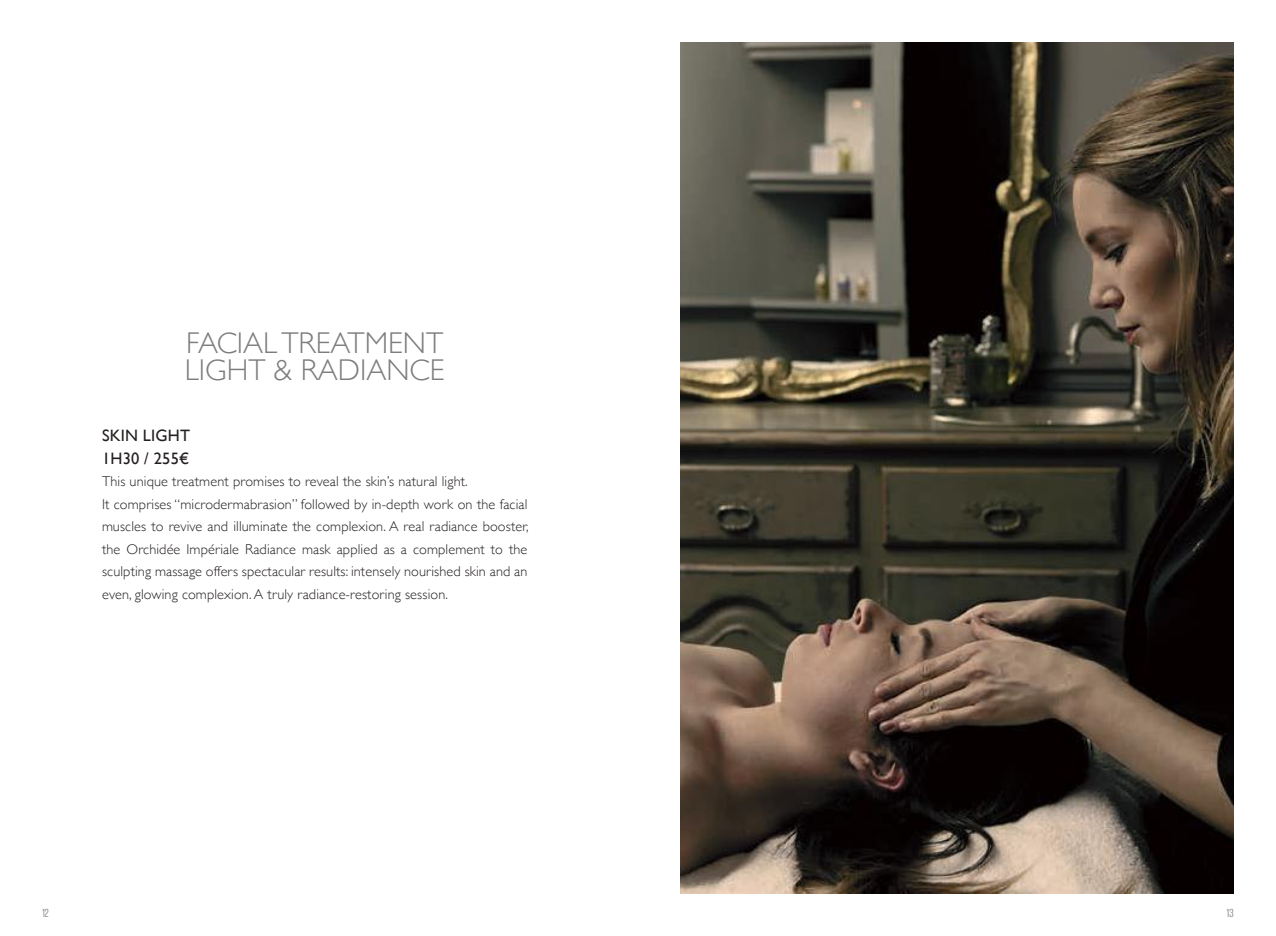
<style>
.page{position:relative;width:1276px;height:936px;background:#fff}
.page>*{position:absolute;margin:0;border:0;box-sizing:border-box;transform-origin:0 0}
.t1{font:300 30px/27px "Gill Sans";color:#7d7c7e}
.t2{font:16.5px/22.5px "Gill Sans";letter-spacing:.01em;color:#241f1f}
.t3{font:300 14.25px/22.5px "Gill Sans";letter-spacing:.01em;color:#241f1f}
.t4{font:12px "Giorgio Sans";color:#7d7c7e}
</style>
<div class="page">
<img style="left:680px;top:43px;width:553px;height:850px">
<h1 class="t1" style="left:185px;top:328px;width:261px">FACIAL TREATMENT<br>LIGHT &amp; RADIANCE</h1>
<p class="t2" style="left:102px;top:424px;width:89px">SKIN LIGHT<br>1H30 / 255€</p>
<p class="t3" style="left:102px;top:469px;width:428px">This unique treatment promises to reveal the skin’s natural light.<br>It comprises “microdermabrasion” followed by in-depth work on the facial muscles to revive and illuminate the complexion. A real radiance booster, the Orchidée Impériale Radiance mask applied as a complement to the sculpting massage offers spectacular results: intensely nourished skin and an even, glowing complexion. A truly radiance-restoring session.</p>
<p class="t4" style="left:43px;top:906px;width:8px">12</p>
<p class="t4" style="left:1227px;top:906px;width:8px">13</p>
</div>
